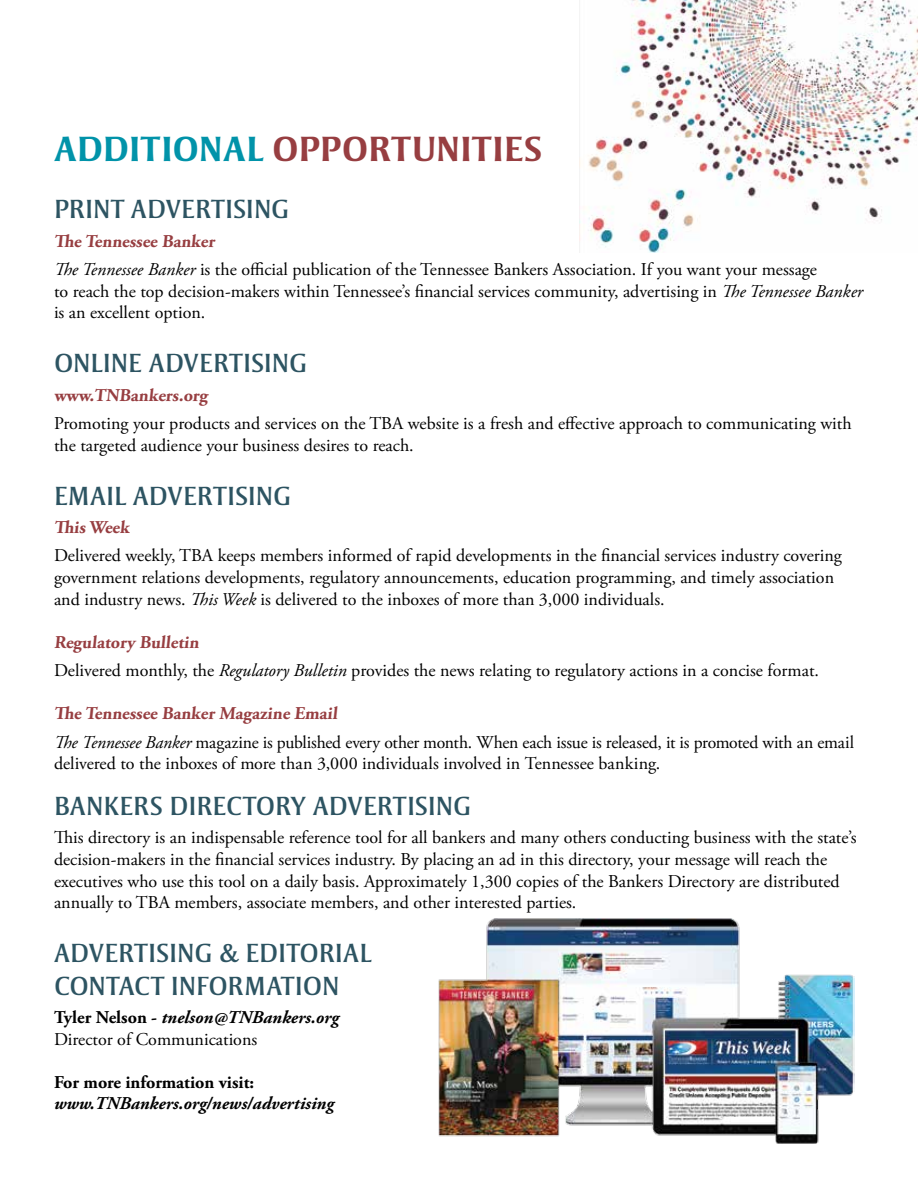
<style>
.page{position:relative;width:918px;height:1188px;background:#fff}
.page>*{position:absolute;margin:0;border:0;box-sizing:border-box;transform-origin:0 0}
.t1{font:700 36px "Strayhorn MT Std";letter-spacing:.005em;color:#973e41}
.t2{font:27px/32.4px "Strayhorn MT Std";letter-spacing:-.005em;color:#2d5462}
.t3{font:18px/21.6px "Adobe Garamond Pro";color:#000}
.t4{font:italic 700 18px "Adobe Garamond Pro";color:#000}
.t5{font:700 18px "Adobe Garamond Pro";color:#973e41}
.t6{font:700 18px "Adobe Garamond Pro";color:#000}
.s1{color:#0193a9}
.s2{font-weight:700;color:#973e41}
.s3{font-style:italic}
.s4{font-weight:700}
.s5{font-weight:700;font-style:italic}
</style>
<div class="page">
<img style="left:580px;top:0;width:338px;height:252px">
<img style="left:438px;top:919px;width:417px;height:225px">
<h1 class="t1" style="left:54px;top:128px;width:490px"><span class="s1">ADDITIONAL</span> OPPORTUNITIES</h1>
<h2 class="t2" style="left:54px;top:193px;width:237px">PRINT ADVERTISING</h2>
<p class="t3" style="left:54px;top:228px;width:765px;line-height:28.3px"><span class="s2">The Tennessee Banker<br></span><span class="s3">The Tennessee Banker</span> is the official publication of the Tennessee Bankers Association. If you want your message</p>
<p class="t3" style="left:54px;top:281px;width:811px">to reach the top decision-makers within Tennessee’s financial services community, advertising in <span class="s3">The Tennessee Banker </span>is an excellent option.</p>
<h2 class="t2" style="left:54px;top:347px;width:255px">ONLINE ADVERTISING</h2>
<p class="t5" style="left:54px;top:384px;width:158px">www.TNBankers.org</p>
<p class="t3" style="left:54px;top:413px;width:799px">Promoting your products and services on the TBA website is a fresh and effective approach to communicating with the targeted audience your business desires to reach.</p>
<h2 class="t2" style="left:54px;top:480px;width:239px">EMAIL ADVERTISING</h2>
<p class="t5" style="left:54px;top:517px;width:77px">This Week</p>
<p class="t3" style="left:54px;top:545px;width:789px">Delivered weekly, TBA keeps members informed of rapid developments in the financial services industry covering government relations developments, regulatory announcements, education programming, and timely association and industry news. <span class="s3">This Week</span> is delivered to the inboxes of more than 3,000 individuals.</p>
<p class="t3" style="left:54px;top:628px;width:767px;line-height:28.3px"><span class="s2">Regulatory Bulletin<br></span>Delivered monthly, the <span class="s3">Regulatory Bulletin</span> provides the news relating to regulatory actions in a concise format.</p>
<p class="t3" style="left:54px;top:700px;width:802px;line-height:28.3px"><span class="s2">The Tennessee Banker Magazine Email<br></span><span class="s3">The Tennessee Banker</span> magazine is published every other month. When each issue is released, it is promoted with an email</p>
<p class="t3" style="left:54px;top:753px;width:608px">delivered to the inboxes of more than 3,000 individuals involved in Tennessee banking.</p>
<h2 class="t2" style="left:54px;top:790px;width:419px">BANKERS DIRECTORY ADVERTISING</h2>
<p class="t3" style="left:54px;top:828px;width:804px">This directory is an indispensable reference tool for all bankers and many others conducting business with the state’s decision-makers in the financial services industry. By placing an ad in this directory, your message will reach the executives who use this tool on a daily basis. Approximately 1,300 copies of the Bankers Directory are distributed annually to TBA members, associate members, and other interested parties.</p>
<h2 class="t2" style="left:54px;top:937px;width:319px">ADVERTISING &amp; EDITORIAL<br>CONTACT INFORMATION</h2>
<p class="t3" style="left:54px;top:1007px;width:286px"><span class="s4">Tyler Nelson -</span> <span class="s5">tnelson@TNBankers.org<br></span>Director of Communications</p>
<p class="t6" style="left:54px;top:1072px;width:202px">For more information visit:</p>
<p class="t4" style="left:54px;top:1093px;width:281px">www.TNBankers.org/news/advertising</p>
</div>
